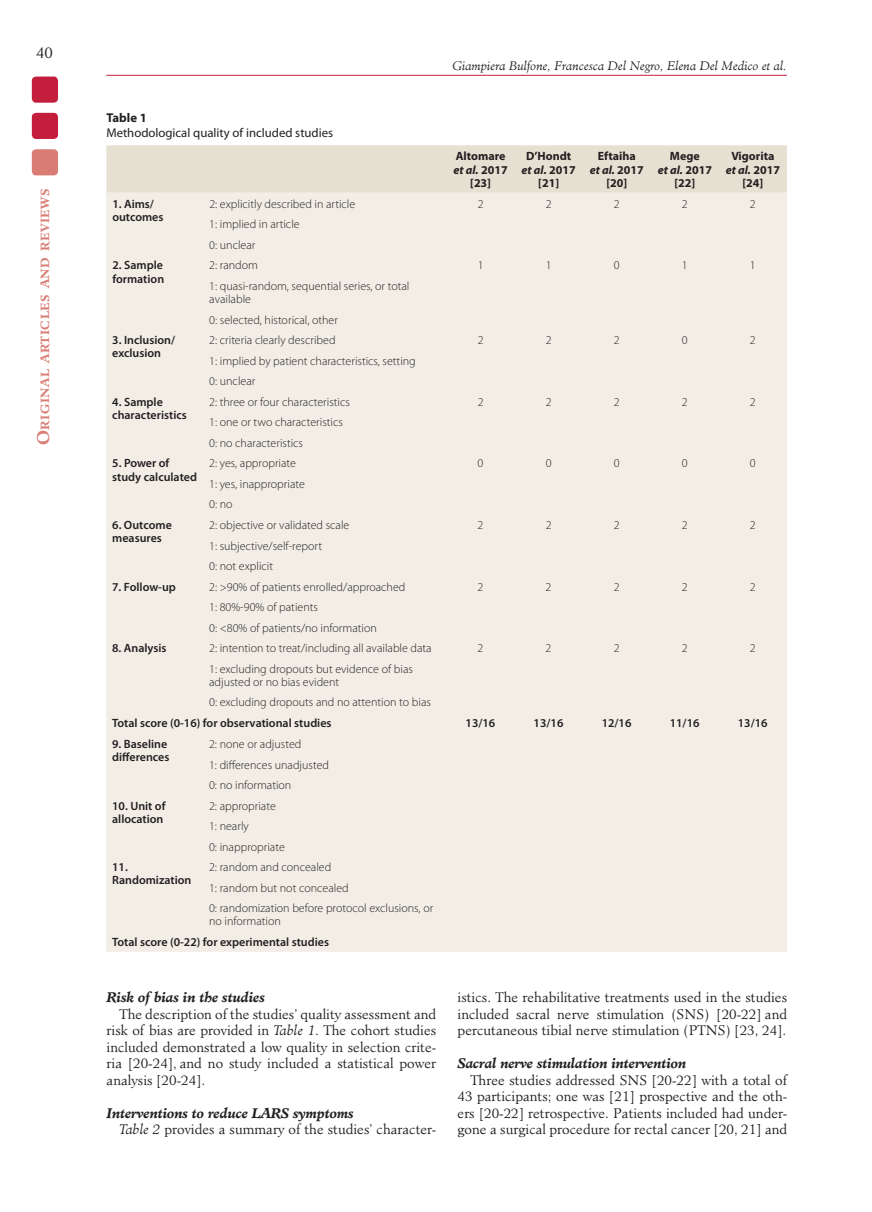
<style>
.page{position:relative;width:872px;height:1212px;background:#fff}
.page>*{position:absolute;margin:0;border:0;box-sizing:border-box;transform-origin:0 0}
.t1{font:300 15px "Minister Std";color:#231f20}
.t2{font:300 13.5px/16.5px "Minister Std";color:#231f20;text-align:justify}
.t3{font:italic 700 13.5px "Minister Std";letter-spacing:-.02em;color:#231f20}
.t4{font:12.75px "Myriad Pro";color:#231f20}
.t5{font:700 12.75px "Myriad Pro";color:#231f20}
.t6{font:300 12px/20.5px "Myriad Pro";color:#231f20}
.t7{font:600 12px/13.2px "Myriad Pro";color:#231f20}
.t8{font:700 12px/13.2px "Myriad Pro";color:#231f20;text-align:center}
.t9{font:italic 300 12px "Minister Std";color:#231f20}
.t10{font:700 11.55px "Minister Std";letter-spacing:.045em;color:#d97c74}
.s1{font-size:16.5px}
.s2{font-style:italic}
.s3{font-weight:700;font-style:italic}
</style>
<div class="page">
<hr style="left:106px;top:75px;width:681px;height:1px;background:#c31f3d">
<div style="left:32px;top:77px;width:26px;height:26px;background:#c31f3d;border-radius:4px"></div>
<div style="left:32px;top:113px;width:26px;height:26px;background:#c31f3d;border-radius:4px"></div>
<div style="left:32px;top:149px;width:26px;height:26px;background:#d97c74;border-radius:4px"></div>
<div style="left:106px;top:145px;width:681px;height:48px;background:#e6e0d3"></div>
<div style="left:106px;top:193px;width:681px;height:759px;background:#f2eee6"></div>
<p class="t1" style="left:36px;top:44px;width:18px">40</p>
<p class="t10" style="left:38px;top:445px;width:258px;rotate:-90deg"><span class="s1">O</span>riginal articles and reviews</p>
<p class="t5" style="left:106px;top:110px;width:42px">Table 1</p>
<p class="t4" style="left:106px;top:126px;width:228px">Methodological quality of included studies</p>
<p class="t9" style="left:452px;top:58px;width:336px">Giampiera Bulfone, Francesca Del Negro, Elena Del Medico et al.</p>
<p class="t8" style="left:453px;top:150px;width:56px">Altomare <span class="s2">et al.</span> 2017 [23]</p>
<p class="t8" style="left:521px;top:150px;width:56px">D’Hondt <span class="s2">et al.</span> 2017 [21]</p>
<p class="t8" style="left:590px;top:150px;width:56px">Eftaiha<br><span class="s2">et al.</span> 2017 [20]</p>
<p class="t8" style="left:657px;top:150px;width:56px">Mege<br><span class="s2">et al.</span> 2017 [22]</p>
<p class="t8" style="left:725px;top:150px;width:56px">Vigorita <span class="s2">et al.</span> 2017 [24]</p>
<p class="t7" style="left:112px;top:197px;width:53px">1. Aims/ outcomes</p>
<p class="t6" style="left:209px;top:194px;width:147px">2: explicitly described in article</p>
<p class="t6" style="left:478px;top:194px;width:7px">2</p>
<p class="t6" style="left:546px;top:194px;width:7px">2</p>
<p class="t6" style="left:614px;top:194px;width:7px">2</p>
<p class="t6" style="left:682px;top:194px;width:7px">2</p>
<p class="t6" style="left:750px;top:194px;width:7px">2</p>
<p class="t6" style="left:209px;top:214px;width:92px">1: implied in article<br>0: unclear</p>
<p class="t7" style="left:112px;top:259px;width:53px">2. Sample formation</p>
<p class="t6" style="left:209px;top:255px;width:50px">2: random</p>
<p class="t6" style="left:478px;top:255px;width:7px">1</p>
<p class="t6" style="left:546px;top:255px;width:7px">1</p>
<p class="t6" style="left:614px;top:255px;width:7px">0</p>
<p class="t6" style="left:682px;top:255px;width:7px">1</p>
<p class="t6" style="left:750px;top:255px;width:7px">1</p>
<p class="t6" style="left:209px;top:279px;width:202px;line-height:13.2px">1: quasi-random, sequential series, or total available</p>
<p class="t6" style="left:209px;top:310px;width:130px">0: selected, historical, other</p>
<p class="t7" style="left:112px;top:334px;width:64px">3. Inclusion/ exclusion</p>
<p class="t6" style="left:209px;top:330px;width:128px">2: criteria clearly described</p>
<p class="t6" style="left:478px;top:330px;width:7px">2</p>
<p class="t6" style="left:546px;top:330px;width:7px">2</p>
<p class="t6" style="left:614px;top:330px;width:7px">2</p>
<p class="t6" style="left:682px;top:330px;width:7px">0</p>
<p class="t6" style="left:750px;top:330px;width:7px">2</p>
<p class="t6" style="left:209px;top:351px;width:208px">1: implied by patient characteristics, setting<br>0: unclear</p>
<p class="t7" style="left:112px;top:395px;width:76px">4. Sample characteristics</p>
<p class="t6" style="left:209px;top:392px;width:142px">2: three or four characteristics</p>
<p class="t6" style="left:477px;top:392px;width:7px">2</p>
<p class="t6" style="left:546px;top:392px;width:7px">2</p>
<p class="t6" style="left:614px;top:392px;width:7px">2</p>
<p class="t6" style="left:682px;top:392px;width:7px">2</p>
<p class="t6" style="left:750px;top:392px;width:7px">2</p>
<p class="t6" style="left:209px;top:412px;width:135px">1: one or two characteristics<br>0: no characteristics</p>
<p class="t7" style="left:112px;top:457px;width:86px">5. Power of study calculated</p>
<p class="t6" style="left:209px;top:453px;width:88px">2: yes, appropriate</p>
<p class="t6" style="left:477px;top:453px;width:7px">0</p>
<p class="t6" style="left:545px;top:453px;width:7px">0</p>
<p class="t6" style="left:614px;top:453px;width:7px">0</p>
<p class="t6" style="left:682px;top:453px;width:7px">0</p>
<p class="t6" style="left:750px;top:453px;width:7px">0</p>
<p class="t6" style="left:209px;top:474px;width:97px">1: yes, inappropriate<br>0: no</p>
<p class="t7" style="left:112px;top:518px;width:61px">6. Outcome measures</p>
<p class="t6" style="left:209px;top:515px;width:142px">2: objective or validated scale</p>
<p class="t6" style="left:477px;top:515px;width:7px">2</p>
<p class="t6" style="left:545px;top:515px;width:7px">2</p>
<p class="t6" style="left:613px;top:515px;width:7px">2</p>
<p class="t6" style="left:682px;top:515px;width:7px">2</p>
<p class="t6" style="left:750px;top:515px;width:7px">2</p>
<p class="t6" style="left:209px;top:535px;width:114px">1: subjective/self-report<br>0: not explicit</p>
<p class="t7" style="left:112px;top:580px;width:65px">7. Follow-up</p>
<p class="t6" style="left:209px;top:576px;width:198px">2: &gt;90% of patients enrolled/approached</p>
<p class="t6" style="left:477px;top:576px;width:7px">2</p>
<p class="t6" style="left:545px;top:576px;width:7px">2</p>
<p class="t6" style="left:613px;top:576px;width:7px">2</p>
<p class="t6" style="left:681px;top:576px;width:7px">2</p>
<p class="t6" style="left:750px;top:576px;width:7px">2</p>
<p class="t6" style="left:209px;top:597px;width:169px">1: 80%-90% of patients<br>0: &lt;80% of patients/no information</p>
<p class="t7" style="left:112px;top:642px;width:56px">8. Analysis</p>
<p class="t6" style="left:209px;top:638px;width:224px">2: intention to treat/including all available data</p>
<p class="t6" style="left:477px;top:638px;width:7px">2</p>
<p class="t6" style="left:545px;top:638px;width:7px">2</p>
<p class="t6" style="left:613px;top:638px;width:7px">2</p>
<p class="t6" style="left:681px;top:638px;width:7px">2</p>
<p class="t6" style="left:750px;top:638px;width:7px">2</p>
<p class="t6" style="left:209px;top:662px;width:205px;line-height:13.2px">1: excluding dropouts but evidence of bias adjusted or no bias evident</p>
<p class="t6" style="left:209px;top:692px;width:223px">0: excluding dropouts and no attention to bias</p>
<p class="t7" style="left:112px;top:716px;width:221px">Total score (0-16) for observational studies</p>
<p class="t7" style="left:465px;top:716px;width:31px">13/16</p>
<p class="t7" style="left:533px;top:716px;width:31px">13/16</p>
<p class="t7" style="left:601px;top:716px;width:31px">12/16</p>
<p class="t7" style="left:669px;top:716px;width:31px">11/16</p>
<p class="t7" style="left:738px;top:716px;width:31px">13/16</p>
<p class="t7" style="left:112px;top:737px;width:59px">9. Baseline differences</p>
<p class="t6" style="left:209px;top:734px;width:121px">2: none or adjusted<br>1: differences unadjusted<br>0: no information</p>
<p class="t7" style="left:112px;top:799px;width:55px">10. Unit of allocation</p>
<p class="t6" style="left:209px;top:795px;width:77px">2: appropriate<br>1: nearly<br>0: inappropriate</p>
<p class="t7" style="left:112px;top:861px;width:81px">11.<br>Randomization</p>
<p class="t6" style="left:209px;top:857px;width:226px">2: random and concealed<br>1: random but not concealed<br>0: randomization before protocol exclusions, or</p>
<p class="t6" style="left:209px;top:911px;width:73px">no information</p>
<p class="t7" style="left:112px;top:935px;width:218px">Total score (0-22) for experimental studies</p>
<p class="t3" style="left:107px;top:989px;width:160px">Risk of bias in the studies</p>
<p class="t2" style="left:107px;top:1005px;width:331px;text-indent:13px">The description of the studies’ quality assessment and risk of bias are provided in <span class="s2">Table 1</span>. The cohort studies included demonstrated a low quality in selection crite&shy;ria [20-24], and no study included a statistical power analysis [20-24].</p>
<p class="t2" style="left:119px;top:1104px;width:318px;text-indent:-13px"><span class="s3">Interventions to reduce LARS symptoms<br></span><span class="s2">Table 2</span> provides a summary of the studies’ character-</p>
<p class="t2" style="left:457px;top:989px;width:331px">istics. The rehabilitative treatments used in the studies included sacral nerve stimulation (SNS) [20-22] and percutaneous tibial nerve stimulation (PTNS) [23, 24].</p>
<p class="t3" style="left:457px;top:1055px;width:230px">Sacral nerve stimulation intervention</p>
<p class="t2" style="left:457px;top:1071px;width:331px;text-indent:13px">Three studies addressed SNS [20-22] with a total of 43 participants; one was [21] prospective and the oth&shy;ers [20-22] retrospective. Patients included had under&shy;gone a surgical procedure for rectal cancer [20, 21] and</p>
</div>
